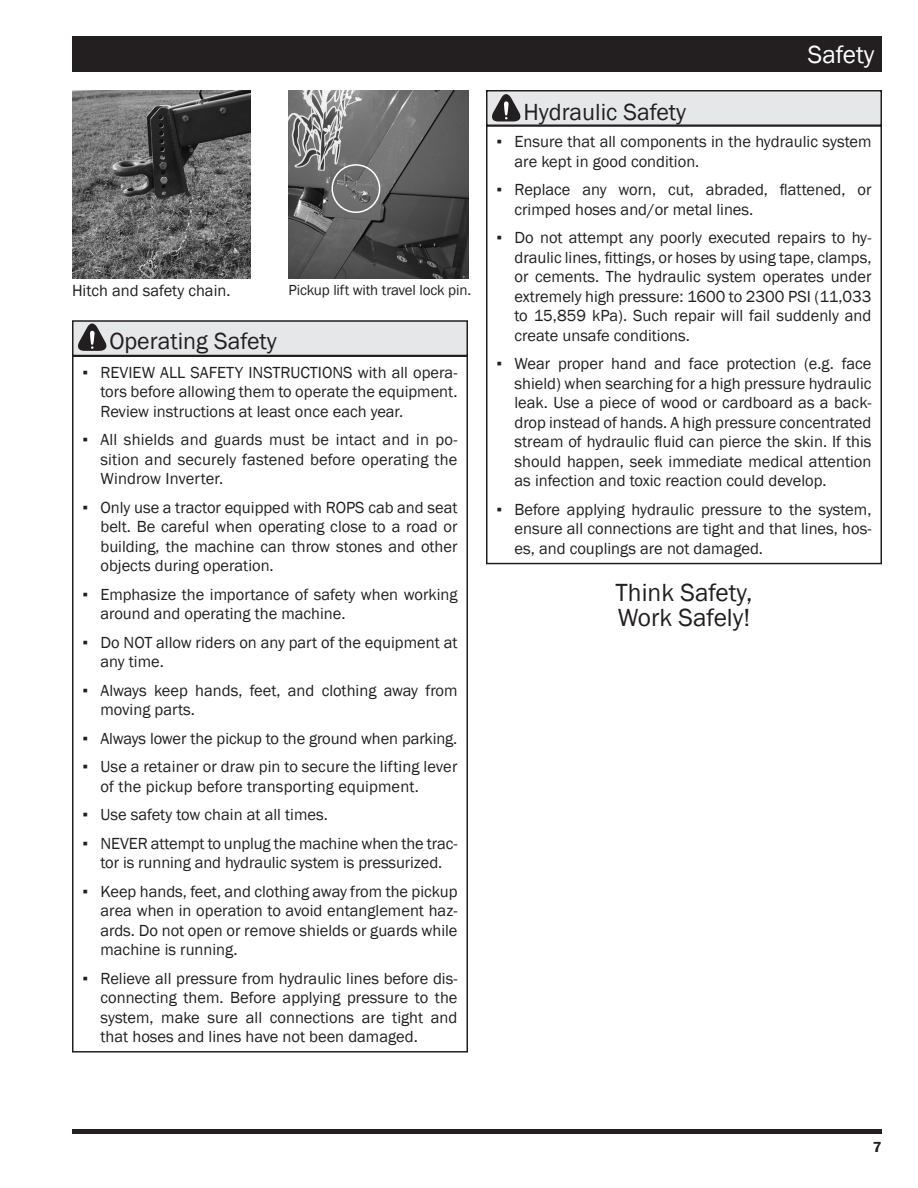
<style>
.page{position:relative;width:918px;height:1188px;background:#fff}
.page>*{position:absolute;margin:0;border:0;box-sizing:border-box;transform-origin:0 0}
.Head{font:25.5px "Franklin Gothic";color:#231f20}
.Head-2{font:25.5px "Franklin Gothic";color:#fff}
.Head-3{font:24px "Franklin Gothic";color:#231f20}
.List{font:16.5px/19.5px "Franklin Gothic";color:#231f20;text-align:justify}
.t1{font:15px "Franklin Gothic";letter-spacing:-.01em;color:#231f20}
.t2{font:600 15px "Franklin Gothic";color:#231f20}
</style>
<div class="page">
<div style="left:72px;top:36px;width:810px;height:36px;background:#231f20"></div>
<hr style="left:72px;top:1130px;width:810px;height:4px;background:#231f20">
<div style="left:73px;top:321px;width:394px;height:35px;background:#e6e7e9"></div>
<div style="left:72px;top:320px;width:396px;height:36px;border:2px solid #231f20"></div>
<div style="left:486px;top:125px;width:396px;height:439px;border:2px solid #231f20"></div>
<div style="left:72px;top:356px;width:396px;height:697px;border:2px solid #231f20"></div>
<div style="left:487px;top:91px;width:394px;height:34px;background:#e6e7e9"></div>
<div style="left:486px;top:90px;width:396px;height:36px;border:2px solid #231f20"></div>
<img style="left:288px;top:90px;width:180px;height:189px">
<svg style="left:75px;top:320px;width:34px;height:31px"></svg>
<svg style="left:489px;top:91px;width:34px;height:31px"></svg>
<div style="left:331px;top:164px;width:49px;height:49px;border:2px solid #fff;border-radius:50%"></div>
<img style="left:72px;top:90px;width:178px;height:189px">
<p class="List" style="left:72px;top:281px;width:160px">Hitch and safety chain.</p>
<p class="t1" style="left:289px;top:280px;width:184px">Pickup lift with travel lock pin.</p>
<p class="Head-3" style="left:109px;top:326px;width:169px">Operating Safety</p>
<p class="List" style="left:100px;top:363px;width:358px;text-indent:-18px">▪ REVIEW ALL SAFETY INSTRUCTIONS with all opera&shy;tors before allowing them to operate the equipment.<br>Review instructions at least once each year.</p>
<p class="List" style="left:100px;top:430px;width:358px;text-indent:-18px">▪ All shields and guards must be intact and in po&shy;sition and securely fastened before operating the Windrow Inverter.</p>
<p class="List" style="left:100px;top:498px;width:359px;text-indent:-18px">▪ Only use a tractor equipped with ROPS cab and seat belt. Be careful when operating close to a road or building, the machine can throw stones and other objects during operation.</p>
<p class="List" style="left:100px;top:585px;width:358px;text-indent:-18px">▪ Emphasize the importance of safety when working around and operating the machine.</p>
<p class="List" style="left:100px;top:633px;width:358px;text-indent:-18px">▪ Do NOT allow riders on any part of the equipment at any time.</p>
<p class="List" style="left:100px;top:681px;width:358px;text-indent:-18px">▪ Always keep hands, feet, and clothing away from moving parts.</p>
<p class="List" style="left:82px;top:729px;width:376px">▪ Always lower the pickup to the ground when parking.</p>
<p class="List" style="left:100px;top:757px;width:358px;text-indent:-18px">▪ Use a retainer or draw pin to secure the lifting lever of the pickup before transporting equipment.</p>
<p class="List" style="left:82px;top:805px;width:247px">▪ Use safety tow chain at all times.</p>
<p class="List" style="left:82px;top:834px;width:376px;text-align:center">▪ NEVER attempt to unplug the machine when the trac&shy;tor is running and hydraulic system is pressurized.</p>
<p class="List" style="left:100px;top:882px;width:359px;text-indent:-18px">▪ Keep hands, feet, and clothing away from the pickup area when in operation to avoid entanglement haz&shy;ards. Do not open or remove shields or guards while machine is running.</p>
<p class="List" style="left:100px;top:969px;width:359px;text-indent:-18px">▪ Relieve all pressure from hydraulic lines before dis&shy;connecting them. Before applying pressure to the system, make sure all connections are tight and that hoses and lines have not been damaged.</p>
<p class="Head-3" style="left:523px;top:97px;width:164px">Hydraulic Safety</p>
<p class="Head-2" style="left:808px;top:39px;width:68px">Safety</p>
<p class="List" style="left:514px;top:132px;width:358px;text-indent:-18px">▪ Ensure that all components in the hydraulic system are kept in good condition.</p>
<p class="List" style="left:514px;top:180px;width:359px;text-indent:-18px">▪ Replace any worn, cut, abraded, flattened, or crimped hoses and/or metal lines.</p>
<p class="List" style="left:514px;top:228px;width:359px;text-indent:-18px">▪ Do not attempt any poorly executed repairs to hy&shy;draulic lines, fittings, or hoses by using tape, clamps, or cements. The hydraulic system operates under extremely high pressure: 1600 to 2300 PSI (11,033 to 15,859 kPa). Such repair will fail suddenly and create unsafe conditions.</p>
<p class="List" style="left:514px;top:354px;width:359px;text-indent:-18px">▪ Wear proper hand and face protection (e.g. face shield) when searching for a high pressure hydraulic leak. Use a piece of wood or cardboard as a back&shy;drop instead of hands. A high pressure concentrated stream of hydraulic fluid can pierce the skin. If this should happen, seek immediate medical attention as infection and toxic reaction could develop.</p>
<p class="List" style="left:514px;top:500px;width:358px;text-indent:-18px">▪ Before applying hydraulic pressure to the system, ensure all connections are tight and that lines, hos&shy;es, and couplings are not damaged.</p>
<p class="Head" style="left:616px;top:576px;width:138px">Think Safety,</p>
<p class="Head" style="left:618px;top:602px;width:134px">Work Safely!</p>
<p class="t2" style="left:873px;top:1138px;width:10px">7</p>
</div>
